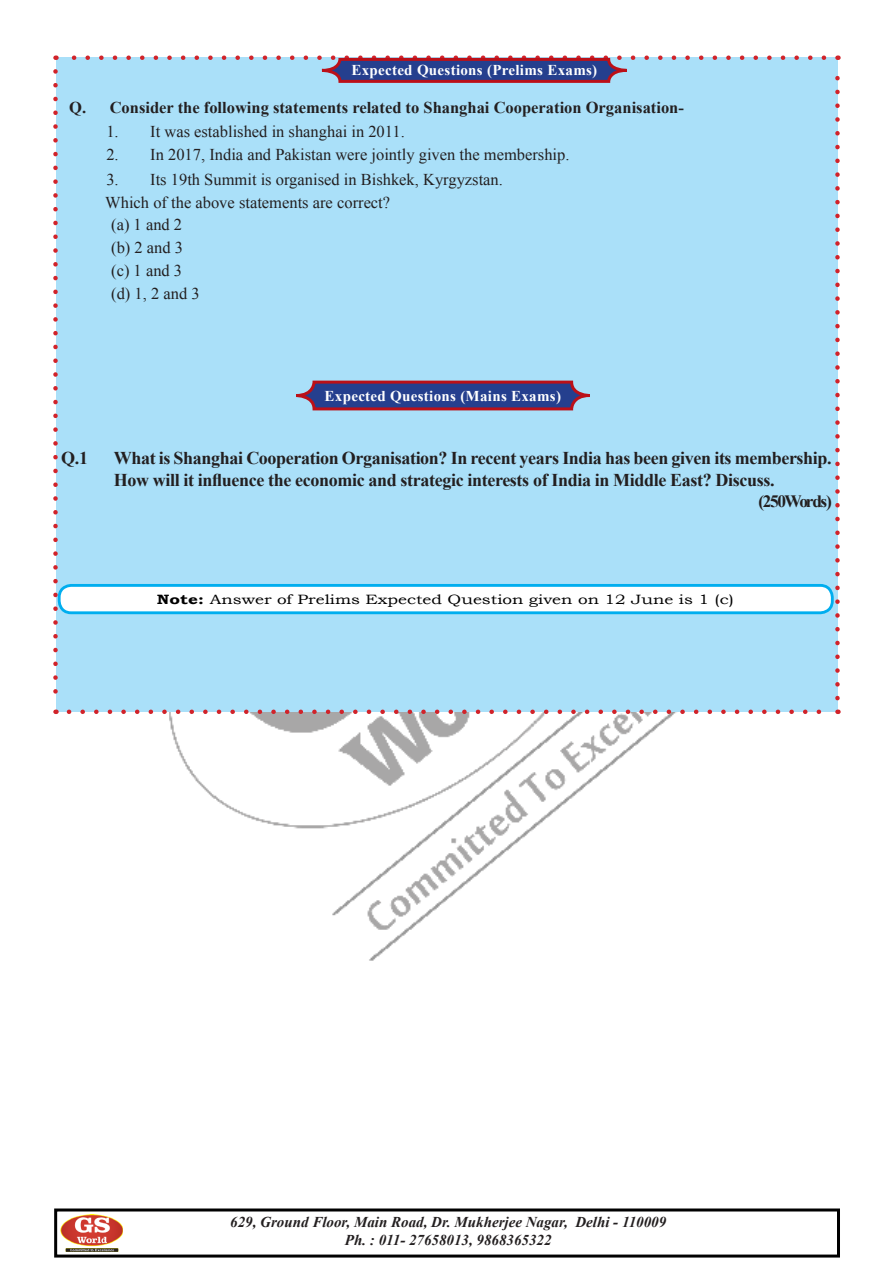
<style>
.page{position:relative;width:893px;height:1263px;background:#fff}
.page>*{position:absolute;margin:0;border:0;box-sizing:border-box;transform-origin:0 0}
.tab{font:700 18px/21.6px "Times New Roman";letter-spacing:-.02em;color:#231f20}
.tab-2{font:700 17.25px "Times New Roman";letter-spacing:-.075em;color:#231f20}
.HINDI_OPT{font:16.5px "Times New Roman";color:#231f20}
.HINDI_OPT-2{font:700 16.5px "Times New Roman";color:#231f20}
.t1{font:italic 700 15px/18px "Times New Roman";color:#231f20;text-align:center}
.t2{font:700 15px "Times New Roman";letter-spacing:.02em;color:#fff}
.t3{font:13.5px "Bookman Old Style";color:#000;scale:1.27 1}
.s1{font-weight:700}
</style>
<div class="page">
<div style="left:54px;top:1208px;width:786px;height:49px;border:3px solid #000"></div>
<img style="left:169px;top:714px;width:505px;height:247px">
<img style="left:61px;top:1214px;width:62px;height:38px">
<div style="left:53px;top:55px;width:787px;height:659px;background:#aae0f9"></div>
<div style="left:59px;top:585px;width:773px;height:28px;background:#fff;border-radius:12px"></div>
<div style="left:58px;top:584px;width:776px;height:30px;border:3px solid #00aeef;border-radius:12px"></div>
<p class="t2" style="left:351px;top:60px;width:247px">Expected Questions (Prelims Exams)</p>
<p class="HINDI_OPT-2" style="left:69px;top:96px;width:616px">Q. Consider the following statements related to Shanghai Cooperation Organisation-</p>
<p class="HINDI_OPT" style="left:106px;top:121px;width:300px">1. It was established in shanghai in 2011.</p>
<p class="HINDI_OPT" style="left:106px;top:144px;width:465px">2. In 2017, India and Pakistan were jointly given the membership.</p>
<p class="HINDI_OPT" style="left:106px;top:168px;width:398px">3. Its 19th Summit is organised in Bishkek, Kyrgyzstan.</p>
<p class="HINDI_OPT" style="left:105px;top:191px;width:286px">Which of the above statements are correct?</p>
<p class="HINDI_OPT" style="left:111px;top:214px;width:73px">(a) 1 and 2</p>
<p class="HINDI_OPT" style="left:111px;top:237px;width:73px">(b) 2 and 3</p>
<p class="HINDI_OPT" style="left:111px;top:259px;width:73px">(c) 1 and 3</p>
<p class="HINDI_OPT" style="left:111px;top:282px;width:90px">(d) 1, 2 and 3</p>
<p class="t2" style="left:325px;top:385px;width:238px">Expected Questions (Mains Exams)</p>
<p class="tab" style="left:61px;top:447px;width:28px">Q.1</p>
<p class="tab" style="left:114px;top:447px;width:719px">What is Shanghai Cooperation Organisation? In recent years India has been given its membership.<br>How will it influence the economic and strategic interests of India in Middle East? Discuss.</p>
<p class="tab-2" style="left:758px;top:490px;width:75px">(250 Words)</p>
<p class="t3" style="left:157px;top:591px;width:456px"><span class="s1">Note:</span> Answer of Prelims Expected Question given on 12 June is 1 (c)</p>
<p class="t1" style="left:230px;top:1212px;width:437px">629, Ground Floor, Main Road, Dr. Mukherjee Nagar, Delhi - 110009<br>Ph. : 011- 27658013, 9868365322</p>
</div>
